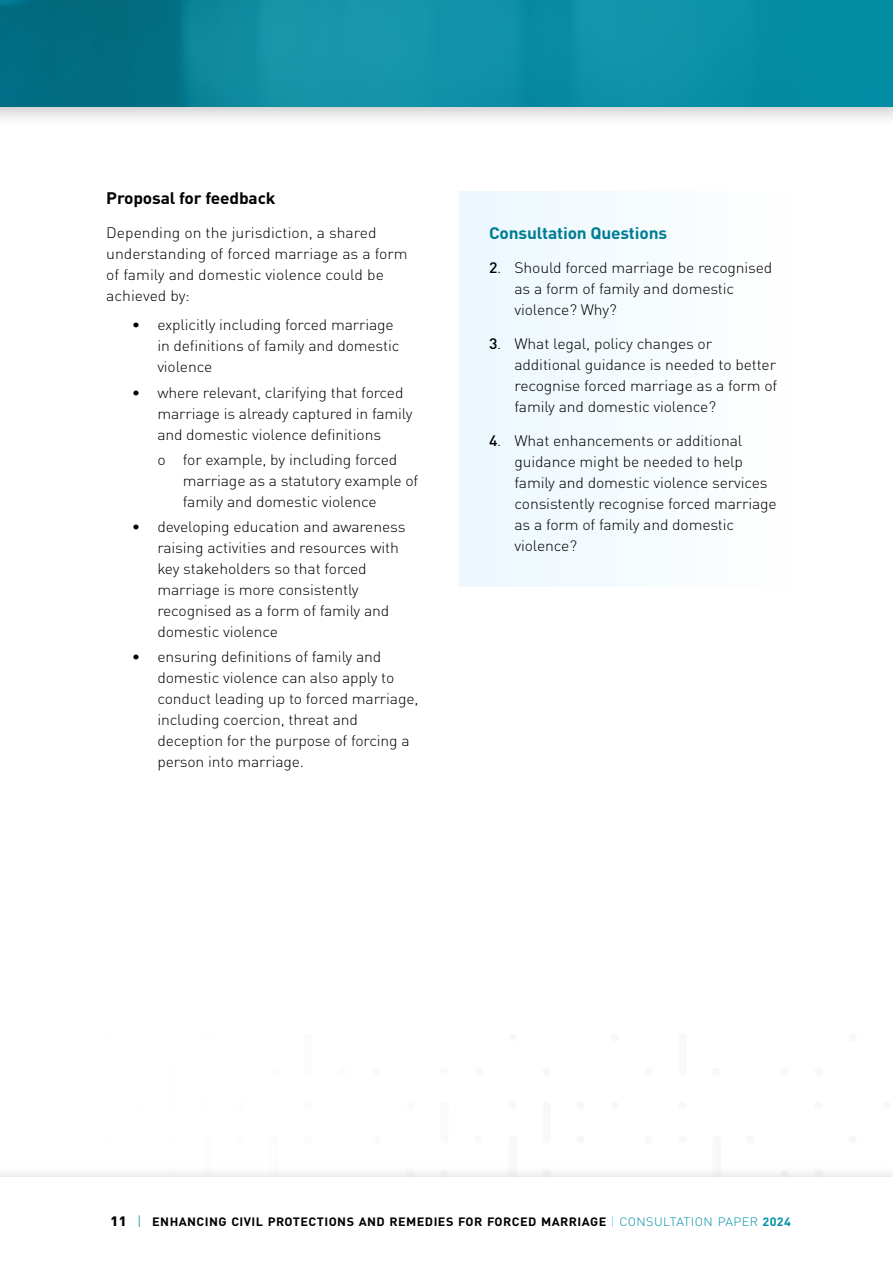
<style>
.page{position:relative;width:893px;height:1263px;background:#fff}
.page>*{position:absolute;margin:0;border:0;box-sizing:border-box;transform-origin:0 0}
.t1{font:700 16.5px "DINOT";letter-spacing:-.01em;color:#008096;scale:1.05 1}
.t2{font:700 16.5px "DINOT";letter-spacing:-.01em;color:#000;scale:1.05 1}
.Bullet_1{font:300 15px/21px "DINOT";letter-spacing:-.01em;color:#000;scale:1.05 1}
.Body_text{font:300 15px/21px "DINOT";color:#000;scale:1.05 1}
.t3{font:700 12px "DINOT";letter-spacing:.035em;color:#000;scale:1.05 1}
.s1{font-weight:500}
.s2{font-weight:900;font-size:13.5px}
.s3{font-weight:300;font-size:13.5px;color:#008096}
.s4{font-weight:300;color:#44c8f5}
.s5{font-weight:300;color:#0090a6}
.s6{color:#0090a6}
</style>
<div class="page">
<div style="left:0;top:0;width:893px;height:129px;background:#000;opacity:.25"></div>
<div style="left:0;top:1163px;width:893px;height:100px;background:#f9f9f9"></div>
<div style="left:0;top:1178px;width:893px;height:85px;background:#fff"></div>
<svg style="left:0;top:0;width:893px;height:106px"></svg>
<div style="left:459px;top:191px;width:332px;height:396px;background:#f5fbfe"></div>
<h3 class="t2" style="left:106px;top:187px;width:163px">Proposal for feedback</h3>
<p class="Body_text" style="left:106px;top:222px;width:289px">Depending on the jurisdiction, a shared understanding of forced marriage as a form of family and domestic violence could be achieved by:</p>
<p class="Bullet_1" style="left:157px;top:314px;width:232px;text-indent:-26px">• explicitly including forced marriage in definitions of family and domestic violence</p>
<p class="Bullet_1" style="left:157px;top:381px;width:245px;text-indent:-26px">• where relevant, clarifying that forced marriage is already captured in family and domestic violence definitions</p>
<p class="Bullet_1" style="left:183px;top:449px;width:226px;text-indent:-26px">o for example, by including forced marriage as a statutory example of family and domestic violence</p>
<p class="Bullet_1" style="left:157px;top:516px;width:238px;text-indent:-26px">• developing education and awareness raising activities and resources with key stakeholders so that forced marriage is more consistently recognised as a form of family and domestic violence</p>
<p class="Bullet_1" style="left:157px;top:646px;width:250px;text-indent:-26px">• ensuring definitions of family and domestic violence can also apply to conduct leading up to forced marriage, including coercion, threat and deception for the purpose of forcing a person into marriage.</p>
<h5 class="t1" style="left:489px;top:222px;width:171px">Consultation Questions</h5>
<p class="Bullet_1" style="left:514px;top:257px;width:247px;text-indent:-26px"><span class="s1">2</span>. Should forced marriage be recognised as a form of family and domestic violence? Why?</p>
<p class="Bullet_1" style="left:514px;top:333px;width:252px;text-indent:-26px"><span class="s1">3</span>. What legal, policy changes or additional guidance is needed to better recognise forced marriage as a form of family and domestic violence?</p>
<p class="Bullet_1" style="left:514px;top:429px;width:251px;text-indent:-26px"><span class="s1">4</span>. What enhancements or additional guidance might be needed to help family and domestic violence services consistently recognise forced marriage as a form of family and domestic violence?</p>
<p class="t3" style="left:111px;top:1213px;width:649px"><span class="s2">11</span> <span class="s3">|</span> ENHANCING CIVIL PROTECTIONS AND REMEDIES FOR FORCED MARRIAGE <span class="s4">|</span> <span class="s5">CONSULTATION PAPER</span> <span class="s6">2024</span></p>
</div>
